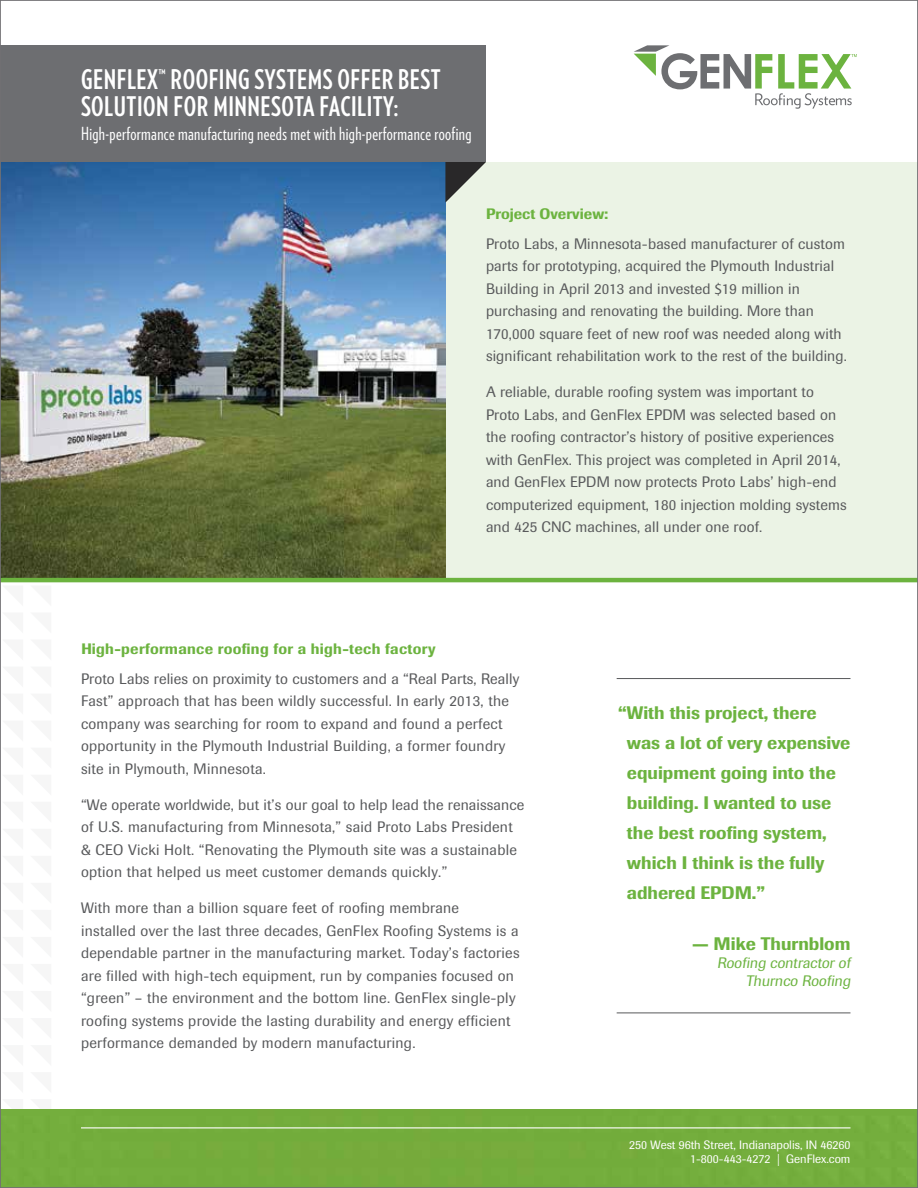
<style>
.page{position:relative;width:918px;height:1188px;background:#fff}
.page>*{position:absolute;margin:0;border:0;box-sizing:border-box;transform-origin:0 0}
.t1{font:700 27px/27px "Verlag Compressed";letter-spacing:.02em;color:#fff}
.t2{font:500 18px/30px "Imago Pro";color:#6cb33f}
.t3{font:18px "Verlag Compressed";letter-spacing:.02em;color:#fff}
.t4{font:15px/22.5px "Imago";letter-spacing:.02em;color:#58595b}
.t5{font:500 15px "Imago Pro";letter-spacing:.02em;color:#6cb33f}
.t6{font:15px/18px "Imago";color:#6cb33f;text-align:right}
.t7{font:500 15px "Imago Pro";color:#6cb33f}
.t8{font:12px/14.4px "Imago";color:#fff;text-align:right}
</style>
<div class="page">
<div style="left:446px;top:162px;width:472px;height:420px;background:#ebf3e5"></div>
<img style="left:2px;top:162px;width:444px;height:416px">
<hr style="left:0;top:578px;width:918px;height:4px;background:#6cb33f">
<div style="left:2px;top:1109px;width:914px;height:77px;background:#74ac3d"></div>
<div style="left:0;top:46px;width:486px;height:116px;background:#6d6e71"></div>
<svg style="left:445px;top:162px;width:41px;height:41px"></svg>
<svg style="left:634px;top:45px;width:223px;height:64px"></svg>
<hr style="left:617px;top:678px;width:233px;height:1px;background:#58595b">
<hr style="left:617px;top:1013px;width:233px;height:1px;background:#58595b">
<hr style="left:81px;top:1127px;width:769px;height:1px;background:#fff">
<h1 class="t1" style="left:81px;top:65px;width:361px">GENFLEX™ ROOFING SYSTEMS OFFER BEST<br>SOLUTION FOR MINNESOTA FACILITY:</h1>
<p class="t3" style="left:81px;top:121px;width:392px">High-performance manufacturing needs met with high-performance roofing</p>
<p class="t7" style="left:486px;top:204px;width:124px">Project Overview:</p>
<p class="t4" style="left:486px;top:232px;width:362px">Proto Labs, a Minnesota-based manufacturer of custom parts for prototyping, acquired the Plymouth Industrial Building in April 2013 and invested $19 million in purchasing and renovating the building. More than 170,000 square feet of new roof was needed along with significant rehabilitation work to the rest of the building.</p>
<p class="t4" style="left:486px;top:381px;width:362px">A reliable, durable roofing system was important to Proto Labs, and GenFlex EPDM was selected based on the roofing contractor’s history of positive experiences with GenFlex. This project was completed in April 2014, and GenFlex EPDM now protects Proto Labs’ high-end computerized equipment, 180 injection molding systems and 425 CNC machines, all under one roof.</p>
<p class="t5" style="left:81px;top:640px;width:356px">High-performance roofing for a high-tech factory</p>
<p class="t4" style="left:81px;top:667px;width:440px">Proto Labs relies on proximity to customers and a “Real Parts, Really Fast” approach that has been wildly successful. In early 2013, the company was searching for room to expand and found a perfect opportunity in the Plymouth Industrial Building, a former foundry site in Plymouth, Minnesota.</p>
<p class="t4" style="left:81px;top:793px;width:445px">“We operate worldwide, but it’s our goal to help lead the renaissance of U.S. manufacturing from Minnesota,” said Proto Labs President &amp; CEO Vicki Holt. “Renovating the Plymouth site was a sustainable option that helped us meet customer demands quickly.”</p>
<p class="t4" style="left:81px;top:897px;width:440px">With more than a billion square feet of roofing membrane<br>installed over the last three decades, GenFlex Roofing Systems is a dependable partner in the manufacturing market. Today’s factories are filled with high-tech equipment, run by companies focused on “green” – the environment and the bottom line. GenFlex single-ply roofing systems provide the lasting durability and energy efficient performance demanded by modern manufacturing.</p>
<p class="t2" style="left:627px;top:698px;width:225px;text-indent:-9px">“With this project, there was a lot of very expensive equipment going into the building. I wanted to use the best roofing system, which I think is the fully adhered EPDM.”</p>
<p class="t2" style="left:692px;top:929px;width:160px">— Mike Thurnblom</p>
<p class="t6" style="left:717px;top:954px;width:137px">Roofing contractor of<br>Thurnco Roofing</p>
<p class="t8" style="left:629px;top:1137px;width:223px">250 West 96th Street, Indianapolis, IN 46260<br>1-800-443-4272 | GenFlex.com</p>
</div>
